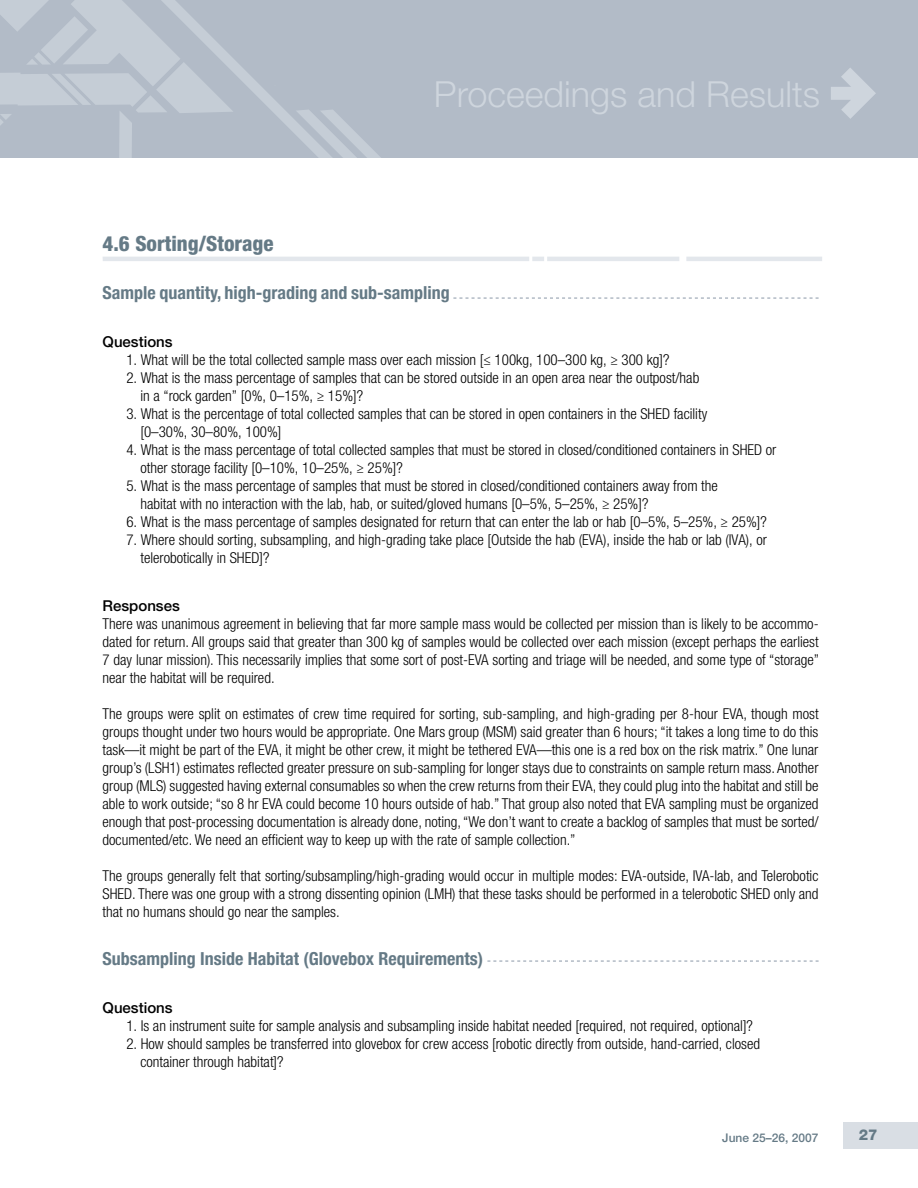
<style>
.page{position:relative;width:918px;height:1188px;background:#fff}
.page>*{position:absolute;margin:0;border:0;box-sizing:border-box;transform-origin:0 0}
.t1{font:300 36px "Helvetica Neue LT Std";color:#ced5dd}
.t2{font:800 condensed 21px "Helvetica Neue LT Std";color:#657a86}
.t3{font:700 condensed 18px "Helvetica Neue LT Std";color:#657a86}
.t4{font:300 condensed 15px/18px "Helvetica Neue LT Std";color:#000}
.t5{font:500 15px "Helvetica Neue LT Std";color:#000}
.t6{font:800 15px "Helvetica Neue LT Std";color:#657a86}
.t7{font:500 12px "Helvetica Neue LT Std";color:#657a86}
</style>
<div class="page">
<div style="left:0;top:0;width:918px;height:160px;background:#b2bbc7"></div>
<svg style="left:0;top:0;width:103px;height:125px"></svg>
<div style="left:0;top:158px;width:918px;height:1029px;background:#fff"></div>
<div style="left:844px;top:1122px;width:74px;height:27px;background:#d9dee4"></div>
<svg style="left:831px;top:68px;width:45px;height:51px"></svg>
<svg style="left:103px;top:0;width:719px;height:261px"></svg>
<svg style="left:453px;top:298px;width:366px;height:1px"></svg>
<svg style="left:487px;top:961px;width:332px;height:1px"></svg>
<h1 class="t1" style="left:434px;top:72px;width:388px">Proceedings and Results</h1>
<h2 class="t2" style="left:103px;top:230px;width:172px">4.6 Sorting/Storage</h2>
<p class="t3" style="left:103px;top:281px;width:349px">Sample quantity, high-grading and sub-sampling</p>
<p class="t5" style="left:103px;top:332px;width:72px">Questions</p>
<p class="t4" style="left:126px;top:350px;width:545px">1. What will be the total collected sample mass over each mission [≤ 100kg, 100–300 kg, ≥ 300 kg]?</p>
<p class="t4" style="left:140px;top:368px;width:560px;text-indent:-14px">2. What is the mass percentage of samples that can be stored outside in an open area near the outpost/hab in a “rock garden” [0%, 0–15%, ≥ 15%]?</p>
<p class="t4" style="left:140px;top:404px;width:568px;text-indent:-14px">3. What is the percentage of total collected samples that can be stored in open containers in the SHED facility [0–30%, 30–80%, 100%]</p>
<p class="t4" style="left:140px;top:440px;width:638px;text-indent:-14px">4. What is the mass percentage of total collected samples that must be stored in closed/conditioned containers in SHED or other storage facility [0–10%, 10–25%, ≥ 25%]?</p>
<p class="t4" style="left:140px;top:476px;width:579px;text-indent:-14px">5. What is the mass percentage of samples that must be stored in closed/conditioned containers away from the habitat with no interaction with the lab, hab, or suited/gloved humans [0–5%, 5–25%, ≥ 25%]?</p>
<p class="t4" style="left:126px;top:512px;width:642px">6. What is the mass percentage of samples designated for return that can enter the lab or hab [0–5%, 5–25%, ≥ 25%]?</p>
<p class="t4" style="left:140px;top:530px;width:628px;text-indent:-14px">7. Where should sorting, subsampling, and high-grading take place [Outside the hab (EVA), inside the hab or lab (IVA), or telerobotically in SHED]?</p>
<p class="t5" style="left:103px;top:596px;width:79px">Responses</p>
<p class="t4" style="left:103px;top:614px;width:718px;text-align:justify">There was unanimous agreement in believing that far more sample mass would be collected per mission than is likely to be accommo&shy;dated for return. All groups said that greater than 300 kg of samples would be collected over each mission (except perhaps the earliest 7 day lunar mission). This necessarily implies that some sort of post-EVA sorting and triage will be needed, and some type of “storage” near the habitat will be required.</p>
<p class="t4" style="left:103px;top:704px;width:718px;text-align:justify">The groups were split on estimates of crew time required for sorting, sub-sampling, and high-grading per 8-hour EVA, though most groups thought under two hours would be appropriate. One Mars group (MSM) said greater than 6 hours; “it takes a long time to do this task—it might be part of the EVA, it might be other crew, it might be tethered EVA—this one is a red box on the risk matrix.” One lunar group’s (LSH1) estimates reflected greater pressure on sub-sampling for longer stays due to constraints on sample return mass. Another group (MLS) suggested having external consumables so when the crew returns from their EVA, they could plug into the habitat and still be able to work outside; “so 8 hr EVA could become 10 hours outside of hab.” That group also noted that EVA sampling must be organized enough that post-processing documentation is already done, noting, “We don’t want to create a backlog of samples that must be sorted/ documented/etc. We need an efficient way to keep up with the rate of sample collection.”</p>
<p class="t4" style="left:103px;top:866px;width:717px;text-align:justify">The groups generally felt that sorting/subsampling/high-grading would occur in multiple modes: EVA-outside, IVA-lab, and Telerobotic SHED. There was one group with a strong dissenting opinion (LMH) that these tasks should be performed in a telerobotic SHED only and that no humans should go near the samples.</p>
<p class="t3" style="left:103px;top:947px;width:382px">Subsampling Inside Habitat (Glovebox Requirements)</p>
<p class="t5" style="left:103px;top:998px;width:72px">Questions</p>
<p class="t4" style="left:126px;top:1016px;width:628px">1. Is an instrument suite for sample analysis and subsampling inside habitat needed [required, not required, optional]?</p>
<p class="t4" style="left:140px;top:1034px;width:621px;text-indent:-14px">2. How should samples be transferred into glovebox for crew access [robotic directly from outside, hand-carried, closed container through habitat]?</p>
<p class="t7" style="left:722px;top:1130px;width:98px">June 25–26, 2007</p>
<p class="t6" style="left:859px;top:1126px;width:20px">27</p>
</div>
